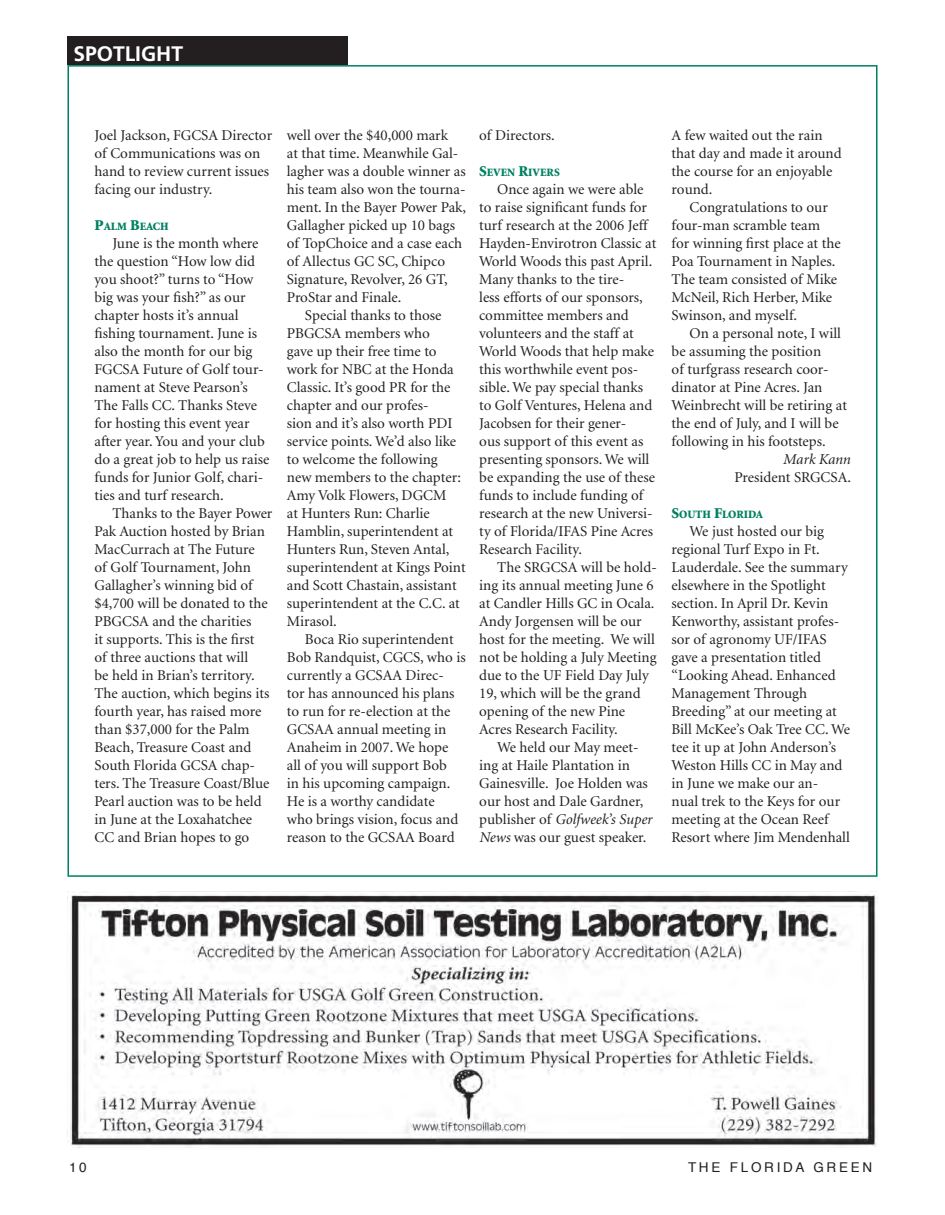
<style>
.page{position:relative;width:945px;height:1215px;background:#fff}
.page>*{position:absolute;margin:0;border:0;box-sizing:border-box;transform-origin:0 0}
.t1{font:700 21px "Frutiger";color:#fff}
.t2{font:15px/18px "Minion";color:#231f20}
.t3{font:italic 15px "Minion";color:#231f20}
.t4{font:13.5px "Helvetica";letter-spacing:.2em;color:#231f20}
.t5{font:900 11.25px "Minion";color:#008062}
.s1{font-size:15px}
.s2{font-style:italic}
</style>
<div class="page">
<div style="left:68px;top:36px;width:280px;height:29px;background:#231f20"></div>
<img style="left:70px;top:891px;width:807px;height:256px">
<h1 class="t1" style="left:73px;top:41px;width:111px">SPOTLIGHT</h1>
<p class="t2" style="left:94px;top:126px;width:179px">Joel Jackson, FGCSA Director of Communications was on hand to review current issues facing our industry.</p>
<p class="t5" style="left:94px;top:220px;width:76px"><span class="s1">P</span>ALM <span class="s1">B</span>EACH</p>
<p class="t2" style="left:94px;top:234px;width:176px;text-indent:18px">June is the month where the question “How low did you shoot?” turns to “How big was your fish?” as our chapter hosts it’s annual fishing tournament. June is also the month for our big<br>FGCSA Future of Golf tour&shy;nament at Steve Pearson’s<br>The Falls CC. Thanks Steve for hosting this event year after year. You and your club do a great job to help us raise funds for Junior Golf, chari&shy;ties and turf research.</p>
<p class="t2" style="left:95px;top:504px;width:179px;text-indent:18px">Thanks to the Bayer Power<br>Pak Auction hosted by Brian<br>MacCurrach at The Future<br>of Golf Tournament, John<br>Gallagher’s winning bid of $4,700 will be donated to the<br>PBGCSA and the charities<br>it supports. This is the first<br>of three auctions that will<br>be held in Brian’s territory.<br>The auction, which begins its fourth year, has raised more than $37,000 for the Palm<br>Beach, Treasure Coast and<br>South Florida GCSA chap&shy;ters. The Treasure Coast/Blue<br>Pearl auction was to be held in June at the Loxahatchee<br>CC and Brian hopes to go</p>
<p class="t2" style="left:287px;top:126px;width:163px">well over the $40,000 mark</p>
<p class="t2" style="left:287px;top:144px;width:173px">at that time. Meanwhile Gal-</p>
<p class="t2" style="left:287px;top:162px;width:180px">lagher was a double winner as</p>
<p class="t2" style="left:287px;top:180px;width:180px">his team also won the tourna-</p>
<p class="t2" style="left:287px;top:198px;width:181px">ment. In the Bayer Power Pak,</p>
<p class="t2" style="left:287px;top:216px;width:170px">Gallagher picked up 10 bags</p>
<p class="t2" style="left:287px;top:234px;width:177px">of TopChoice and a case each</p>
<p class="t2" style="left:287px;top:252px;width:160px">of Allectus GC SC, Chipco</p>
<p class="t2" style="left:287px;top:270px;width:162px">Signature, Revolver, 26 GT,</p>
<p class="t2" style="left:287px;top:288px;width:116px">ProStar and Finale.</p>
<p class="t2" style="left:305px;top:306px;width:138px">Special thanks to those</p>
<p class="t2" style="left:287px;top:324px;width:145px">PBGCSA members who</p>
<p class="t2" style="left:287px;top:342px;width:151px">gave up their free time to</p>
<p class="t2" style="left:287px;top:360px;width:168px">work for NBC at the Honda</p>
<p class="t2" style="left:287px;top:378px;width:165px">Classic. It’s good PR for the</p>
<p class="t2" style="left:287px;top:396px;width:143px">chapter and our profes-</p>
<p class="t2" style="left:287px;top:414px;width:167px">sion and it’s also worth PDI</p>
<p class="t2" style="left:287px;top:432px;width:171px">service points. We’d also like</p>
<p class="t2" style="left:287px;top:450px;width:152px">to welcome the following</p>
<p class="t2" style="left:287px;top:468px;width:176px">new members to the chapter:</p>
<p class="t2" style="left:287px;top:486px;width:161px">Amy Volk Flowers, DGCM</p>
<p class="t2" style="left:287px;top:504px;width:144px">at Hunters Run: Charlie</p>
<p class="t2" style="left:287px;top:522px;width:168px">Hamblin, superintendent at</p>
<p class="t2" style="left:287px;top:540px;width:164px">Hunters Run, Steven Antal,</p>
<p class="t2" style="left:287px;top:558px;width:180px">superintendent at Kings Point</p>
<p class="t2" style="left:287px;top:576px;width:171px">and Scott Chastain, assistant</p>
<p class="t2" style="left:287px;top:594px;width:174px">superintendent at the C.C. at</p>
<p class="t2" style="left:287px;top:612px;width:51px">Mirasol.</p>
<p class="t2" style="left:305px;top:630px;width:150px">Boca Rio superintendent</p>
<p class="t2" style="left:287px;top:648px;width:180px">Bob Randquist, CGCS, who is</p>
<p class="t2" style="left:287px;top:666px;width:159px">currently a GCSAA Direc-</p>
<p class="t2" style="left:287px;top:684px;width:169px">tor has announced his plans</p>
<p class="t2" style="left:287px;top:702px;width:165px">to run for re-election at the</p>
<p class="t2" style="left:287px;top:720px;width:161px">GCSAA annual meeting in</p>
<p class="t2" style="left:287px;top:738px;width:163px">Anaheim in 2007. We hope</p>
<p class="t2" style="left:287px;top:756px;width:161px">all of you will support Bob</p>
<p class="t2" style="left:287px;top:774px;width:165px">in his upcoming campaign.</p>
<p class="t2" style="left:287px;top:792px;width:149px">He is a worthy candidate</p>
<p class="t2" style="left:287px;top:810px;width:173px">who brings vision, focus and</p>
<p class="t2" style="left:287px;top:828px;width:169px">reason to the GCSAA Board</p>
<p class="t2" style="left:479px;top:126px;width:77px">of Directors.</p>
<p class="t5" style="left:479px;top:166px;width:82px"><span class="s1">S</span>EVEN <span class="s1">R</span>IVERS</p>
<p class="t2" style="left:479px;top:180px;width:179px;text-indent:18px">Once again we were able to raise significant funds for turf research at the 2006 Jeff<br>Hayden-Envirotron Classic at<br>World Woods this past April.<br>Many thanks to the tire-<br>less efforts of our sponsors, committee members and volunteers and the staff at<br>World Woods that help make this worthwhile event pos&shy;sible. We pay special thanks to Golf Ventures, Helena and<br>Jacobsen for their gener-<br>ous support of this event as presenting sponsors. We will be expanding the use of these funds to include funding of research at the new Universi&shy;ty of Florida/IFAS Pine Acres<br>Research Facility.</p>
<p class="t2" style="left:479px;top:558px;width:179px;text-indent:18px">The SRGCSA will be hold&shy;ing its annual meeting June 6 at Candler Hills GC in Ocala.<br>Andy Jorgensen will be our host for the meeting. We will not be holding a July Meeting due to the UF Field Day July<br>19, which will be the grand opening of the new Pine<br>Acres Research Facility.</p>
<p class="t2" style="left:479px;top:738px;width:174px;text-indent:18px">We held our May meet&shy;ing at Haile Plantation in<br>Gainesville. Joe Holden was our host and Dale Gardner, publisher of <span class="s2">Golfweek’s Super<br>News</span> was our guest speaker.</p>
<p class="t2" style="left:672px;top:126px;width:172px">A few waited out the rain that day and made it around the course for an enjoyable round.</p>
<p class="t2" style="left:672px;top:198px;width:171px;text-indent:18px">Congratulations to our four-man scramble team for winning first place at the<br>Poa Tournament in Naples.<br>The team consisted of Mike<br>McNeil, Rich Herber, Mike<br>Swinson, and myself.</p>
<p class="t2" style="left:672px;top:324px;width:177px;text-indent:18px">On a personal note, I will be assuming the position<br>of turfgrass research coor&shy;dinator at Pine Acres. Jan<br>Weinbrecht will be retiring at the end of July, and I will be following in his footsteps.</p>
<p class="t3" style="left:783px;top:451px;width:69px">Mark Kann</p>
<p class="t2" style="left:735px;top:468px;width:118px">President SRGCSA.</p>
<p class="t5" style="left:672px;top:508px;width:93px"><span class="s1">S</span>OUTH <span class="s1">F</span>LORIDA</p>
<p class="t2" style="left:672px;top:522px;width:180px;text-indent:18px">We just hosted our big regional Turf Expo in Ft.<br>Lauderdale. See the summary elsewhere in the Spotlight section. In April Dr. Kevin<br>Kenworthy, assistant profes&shy;sor of agronomy UF/IFAS gave a presentation titled “Looking Ahead. Enhanced<br>Management Through<br>Breeding” at our meeting at<br>Bill McKee’s Oak Tree CC. We tee it up at John Anderson’s<br>Weston Hills CC in May and in June we make our an-<br>nual trek to the Keys for our meeting at the Ocean Reef<br>Resort where Jim Mendenhall</p>
<p class="t4" style="left:69px;top:1156px;width:19px">10</p>
<p class="t4" style="left:688px;top:1156px;width:186px">THE FLORIDA GREEN</p>
</div>
